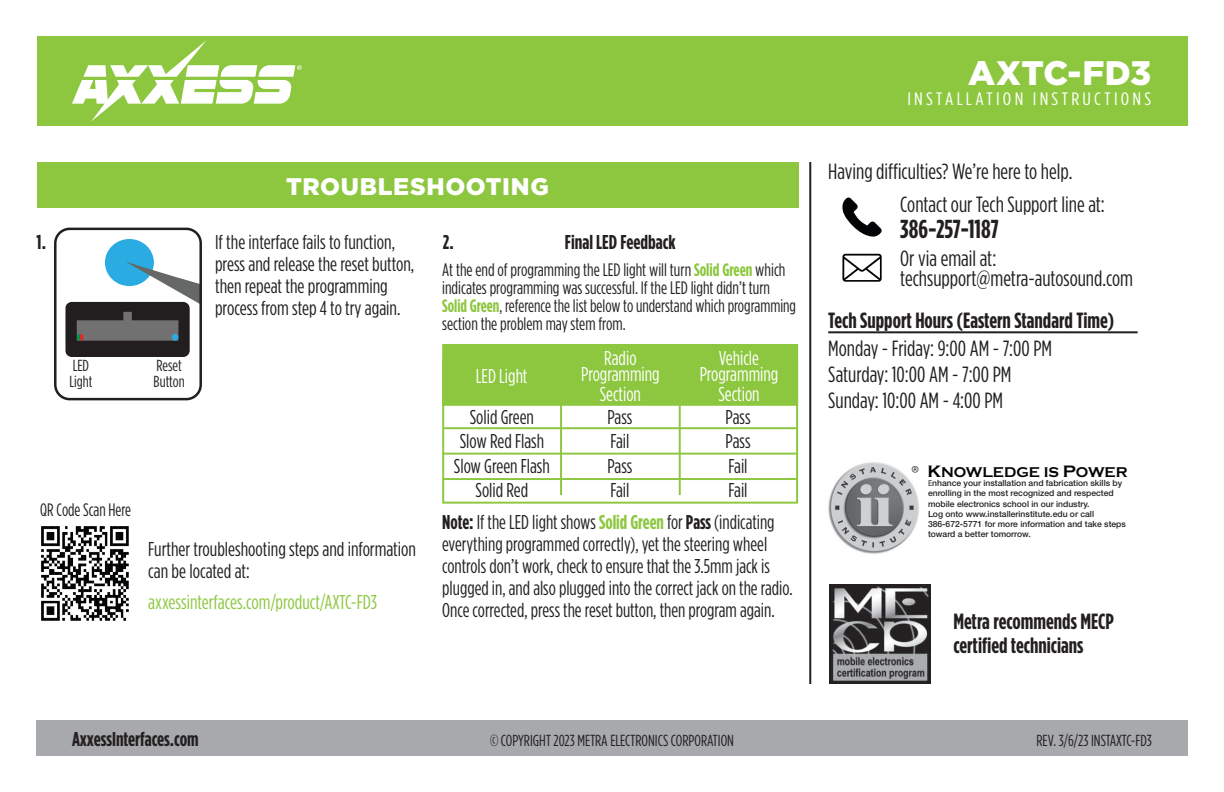
<style>
.page{position:relative;width:1224px;height:792px;background:#fff}
.page>*{position:absolute;margin:0;border:0;box-sizing:border-box;transform-origin:0 0}
.t1{font:900 34px "Gotham";letter-spacing:.015em;color:#fff}
.t2{font:700 26px "Gotham Condensed";color:#231f20}
.t3{font:900 24px "Gotham";letter-spacing:.03em;color:#fff}
.t4{font:22px/26px "Gotham Condensed";color:#231f20}
.t5{font:700 22px/24px "Gotham Condensed";color:#231f20}
.t6{font:20px/24.4px "Gotham Condensed";color:#231f20}
.t7{font:20px/16px "Gotham Condensed";color:#fff;text-align:center}
.t8{font:700 20px "Gotham Condensed";color:#231f20}
.t9{font:20px "Gotham Condensed";color:#8dc73f}
.t10{font:18px/18px "Gotham Condensed";color:#231f20}
.t11{font:18px "Gotham Condensed";letter-spacing:.16em;color:#fff;scale:1.14 1}
.t12{font:18px "Gotham Condensed";color:#231f20;scale:.94 1}
.t13{font:16px/16px "Gotham Condensed";color:#231f20}
.t14{font:700 14.6px "Copperplate Gothic";color:#030505}
.t15{font:14.6px "Myriad";color:#231f20}
.t16{font:500 8.6px/10.2px "Helvetica Neue";color:#231f20}
.s1{font-weight:700;color:#8dc73f}
.s2{font-weight:700}
.s3{font-size:17.2px}
.s4{font-family:"Myriad";font-weight:400}
</style>
<div class="page">
<div style="left:36px;top:720px;width:1152px;height:36px;background:#a7a9ac"></div>
<hr style="left:809px;top:162px;width:2px;height:522px;background:#231f20">
<div style="left:37px;top:36px;width:1150px;height:90px;background:#8dc73f"></div>
<img style="left:828px;top:462px;width:91px;height:92px">
<img style="left:830px;top:584px;width:100px;height:100px">
<svg style="left:72px;top:40px;width:230px;height:82px"></svg>
<hr style="left:828px;top:331px;width:310px;height:2px;background:#231f20">
<svg style="left:842px;top:198px;width:40px;height:39px"></svg>
<svg style="left:842px;top:254px;width:40px;height:28px"></svg>
<div style="left:442px;top:344px;width:356px;height:62px;background:#8dc73f;border:2px solid #8dc73f"></div>
<div style="left:37px;top:162px;width:761px;height:45px;background:#8dc73f"></div>
<div style="left:442px;top:359px;width:356px;height:145px;border:2px solid #8dc73f"></div>
<hr style="left:443px;top:427px;width:354px;height:2px;background:#8dc73f">
<hr style="left:443px;top:453px;width:354px;height:2px;background:#8dc73f">
<hr style="left:443px;top:478px;width:354px;height:2px;background:#8dc73f">
<hr style="left:560px;top:394px;width:2px;height:101px;background:#8dc73f">
<hr style="left:679px;top:394px;width:2px;height:101px;background:#8dc73f">
<img style="left:42px;top:526px;width:87px;height:94px">
<div style="left:66px;top:303px;width:123px;height:53px;background:#221e1f;border-radius:6px"></div>
<div style="left:65px;top:302px;width:125px;height:55px;border:1px solid #221e1f;border-radius:6px"></div>
<svg style="left:77px;top:312px;width:101px;height:29px"></svg>
<div style="left:105px;top:239px;width:49px;height:47px;background:#2aabe2;border-radius:50%"></div>
<svg style="left:132px;top:265px;width:67px;height:41px"></svg>
<div style="left:54px;top:228px;width:148px;height:172px;border:2px solid #231f20;border-radius:14px"></div>
<h1 class="t1" style="left:968px;top:53px;width:185px">AXTC-FD3</h1>
<p class="t3" style="left:286px;top:173px;width:264px">TROUBLESHOOTING</p>
<p class="t8" style="left:565px;top:231px;width:112px">Final LED Feedback</p>
<p class="t10" style="left:442px;top:261px;width:355px">At the end of programming the LED light will turn <span class="s1">Solid Green</span> which indicates programming was successful. If the LED light didn’t turn <span class="s1">Solid Green</span>, reference the list below to understand which programming section the problem may stem from.</p>
<p class="t8" style="left:36px;top:231px;width:11px">1.</p>
<p class="t8" style="left:443px;top:231px;width:13px">2.</p>
<p class="t6" style="left:215px;top:231px;width:201px;line-height:22px">If the interface fails to function, press and release the reset button, then repeat the programming process from step 4 to try again.</p>
<p class="t13" style="left:69px;top:357px;width:24px">LED<br>Light</p>
<p class="t13" style="left:154px;top:357px;width:33px">Reset<br>Button</p>
<p class="t12" style="left:40px;top:500px;width:98px">QR Code Scan Here</p>
<p class="t6" style="left:148px;top:537px;width:269px;line-height:22px">Further troubleshooting steps and information can be located at:</p>
<p class="t9" style="left:148px;top:591px;width:230px">axxessinterfaces.com/product/AXTC-FD3</p>
<p class="t7" style="left:476px;top:368px;width:53px">LED Light</p>
<p class="t7" style="left:581px;top:350px;width:80px">Radio<br>Programming</p>
<p class="t7" style="left:600px;top:386px;width:43px">Section</p>
<p class="t7" style="left:700px;top:350px;width:80px">Vehicle<br>Programming</p>
<p class="t7" style="left:718px;top:386px;width:43px">Section</p>
<p class="t6" style="left:454px;top:405px;width:97px;text-align:center">Solid Green<br>Slow Red Flash<br>Slow Green Flash<br>Solid Red</p>
<p class="t6" style="left:607px;top:405px;width:27px">Pass<br>Fail<br>Pass<br>Fail</p>
<p class="t6" style="left:725px;top:405px;width:27px">Pass<br>Pass<br>Fail<br>Fail</p>
<p class="t6" style="left:442px;top:511px;width:352px;line-height:22px"><span class="s2">Note:</span> If the LED light shows <span class="s1">Solid Green</span> for <span class="s2">Pass</span> (indicating everything programmed correctly), yet the steering wheel controls don’t work, check to ensure that the 3.5mm jack is plugged in, and also plugged into the correct jack on the radio.<br>Once corrected, press the reset button, then program again.</p>
<p class="t11" style="left:907px;top:89px;width:215px">INSTALLATION INSTRUCTIONS</p>
<p class="t4" style="left:900px;top:154px;width:206px;line-height:33px;text-indent:-72px">Having difficulties? We’re here to help.<br>Contact our Tech Support line at:</p>
<h2 class="t2" style="left:900px;top:214px;width:100px">386-257-1187</h2>
<p class="t4" style="left:900px;top:248px;width:234px;line-height:20px">Or via email at: techsupport@metra-autosound.com</p>
<p class="t5" style="left:828px;top:307px;width:288px">Tech Support Hours (Eastern Standard Time)</p>
<p class="t4" style="left:828px;top:335px;width:225px">Monday - Friday: 9:00 AM - 7:00 PM<br>Saturday: 10:00 AM - 7:00 PM<br>Sunday: 10:00 AM - 4:00 PM</p>
<p class="t15" style="left:912px;top:464px;width:9px">®</p>
<p class="t14" style="left:927px;top:464px;width:202px"><span class="s3">K</span>NOWLEDGE IS <span class="s3">P</span>OWER</p>
<p class="t16" style="left:928px;top:477px;width:199px"><span class="s4">E</span>nhance your installation and fabrication skills by enrolling in the most recognized and respected mobile electronics school in our industry.<br>Log onto www.installerinstitute.edu or call 386-672-5771 for more information and take steps toward a better tomorrow.</p>
<p class="t5" style="left:953px;top:609px;width:162px">Metra recommends MECP certified technicians</p>
<p class="t8" style="left:72px;top:728px;width:128px">AxxessInterfaces.com</p>
<p class="t13" style="left:490px;top:733px;width:245px">© COPYRIGHT 2023 METRA ELECTRONICS CORPORATION</p>
<p class="t13" style="left:1036px;top:733px;width:117px">REV. 3/6/23 INSTAXTC-FD3</p>
</div>
